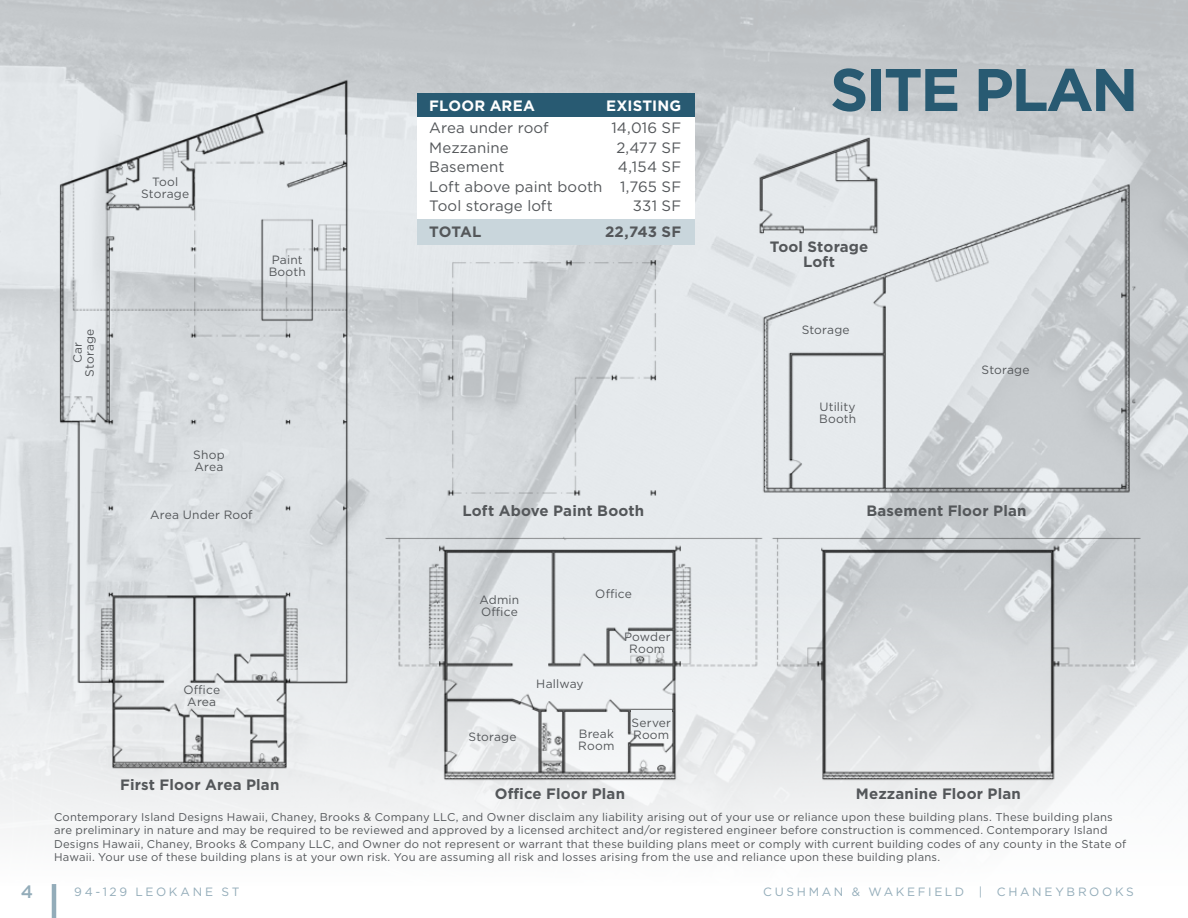
<style>
.page{position:relative;width:1188px;height:918px;background:#fff}
.page>*{position:absolute;margin:0;border:0;box-sizing:border-box;transform-origin:0 0}
.t1{font:700 60px "Gotham";letter-spacing:-.04em;color:#285a72}
.t2{font:500 18px "Gotham";color:#93acb9}
.t3{font:700 15px/15px "Gotham";letter-spacing:.01em;color:#54575a;text-align:center}
.t4{font:15px/19.5px "Gotham";letter-spacing:.01em;color:#54575a;text-align:justify}
.t5{font:700 15px "Gotham";letter-spacing:.01em;color:#fff}
.t6{font:12px/12px "Gotham";letter-spacing:.015em;color:#54575a}
.t7{font:12px "Gotham";letter-spacing:.22em;color:#93acb9}
.t8{font:11.25px/13.5px "Gotham";letter-spacing:.02em;color:#54575a}
</style>
<div class="page">
<img style="left:3px;top:73px;width:1142px;height:717px">
<div style="left:417px;top:116px;width:277px;height:105px;background:#fff"></div>
<div style="left:417px;top:94px;width:277px;height:23px;background:#285a72"></div>
<div style="left:417px;top:219px;width:277px;height:26px;background:#c9d6dc"></div>
<div style="left:631px;top:711px;width:40px;height:20px;background:#eaeef1"></div>
<hr style="left:52px;top:884px;width:4px;height:34px;background:#93acb9">
<p class="t6" style="left:71px;top:377px;width:49px;text-align:center;rotate:-90deg">Car<br>Storage</p>
<p class="t6" style="left:141px;top:175px;width:49px;text-align:center">Tool<br>Storage</p>
<p class="t6" style="left:269px;top:253px;width:39px">Paint<br>Booth</p>
<p class="t6" style="left:193px;top:448px;width:33px">Shop<br>Area</p>
<p class="t6" style="left:150px;top:508px;width:104px">Area Under Roof</p>
<p class="t6" style="left:183px;top:684px;width:38px;text-align:center">Office<br>Area</p>
<h3 class="t3" style="left:120px;top:777px;width:161px">First Floor Area Plan</h3>
<h3 class="t5" style="left:429px;top:96px;width:107px">FLOOR AREA</h3>
<h3 class="t5" style="left:606px;top:96px;width:77px">EXISTING</h3>
<h3 class="t4" style="left:429px;top:118px;width:121px">Area under roof</h3>
<h3 class="t4" style="left:611px;top:118px;width:71px">14,016 SF</h3>
<h3 class="t4" style="left:429px;top:137px;width:81px">Mezzanine</h3>
<h3 class="t4" style="left:616px;top:137px;width:66px">2,477 SF</h3>
<h3 class="t4" style="left:429px;top:157px;width:77px">Basement</h3>
<h3 class="t4" style="left:429px;top:157px;width:254px;text-indent:189px">4,154 SF Loft above paint booth 1,765 SF Tool storage loft</h3>
<h3 class="t4" style="left:633px;top:196px;width:50px">331 SF</h3>
<h3 class="t3" style="left:429px;top:224px;width:54px">TOTAL</h3>
<h3 class="t3" style="left:605px;top:224px;width:78px">22,743 SF</h3>
<h3 class="t3" style="left:462px;top:503px;width:183px">Loft Above Paint Booth</h3>
<p class="t6" style="left:479px;top:593px;width:41px">Admin<br>Office</p>
<p class="t6" style="left:595px;top:587px;width:38px">Office</p>
<p class="t6" style="left:536px;top:677px;width:49px">Hallway</p>
<p class="t6" style="left:624px;top:630px;width:48px;text-align:center">Powder<br>Room</p>
<p class="t6" style="left:469px;top:730px;width:49px">Storage</p>
<p class="t6" style="left:578px;top:728px;width:38px">Break<br>Room</p>
<p class="t6" style="left:631px;top:717px;width:41px">Server<br>Room</p>
<h3 class="t3" style="left:495px;top:786px;width:132px">Office Floor Plan</h3>
<h1 class="t1" style="left:830px;top:50px;width:310px">SITE PLAN</h1>
<h3 class="t3" style="left:770px;top:239px;width:100px">Tool Storage<br>Loft</h3>
<p class="t6" style="left:802px;top:323px;width:49px">Storage</p>
<p class="t6" style="left:819px;top:401px;width:39px">Utility<br>Booth</p>
<p class="t6" style="left:982px;top:363px;width:49px">Storage</p>
<h3 class="t3" style="left:866px;top:503px;width:162px">Basement Floor Plan</h3>
<h3 class="t3" style="left:856px;top:786px;width:167px">Mezzanine Floor Plan</h3>
<p class="t8" style="left:54px;top:810px;width:1074px">Contemporary Island Designs Hawaii, Chaney, Brooks &amp; Company LLC, and Owner disclaim any liability arising out of your use or reliance upon these building plans. These building plans are preliminary in nature and may be required to be reviewed and approved by a licensed architect and/or registered engineer before construction is commenced. Contemporary Island Designs Hawaii, Chaney, Brooks &amp; Company LLC, and Owner do not represent or warrant that these building plans meet or comply with current building codes of any county in the State of Hawaii. Your use of these building plans is at your own risk. You are assuming all risk and losses arising from the use and reliance upon these building plans.</p>
<h2 class="t2" style="left:21px;top:881px;width:14px">4</h2>
<p class="t7" style="left:74px;top:884px;width:167px">94-129 LEOKANE ST</p>
<p class="t7" style="left:763px;top:884px;width:372px">CUSHMAN &amp; WAKEFIELD | CHANEYBROOKS</p>
</div>
